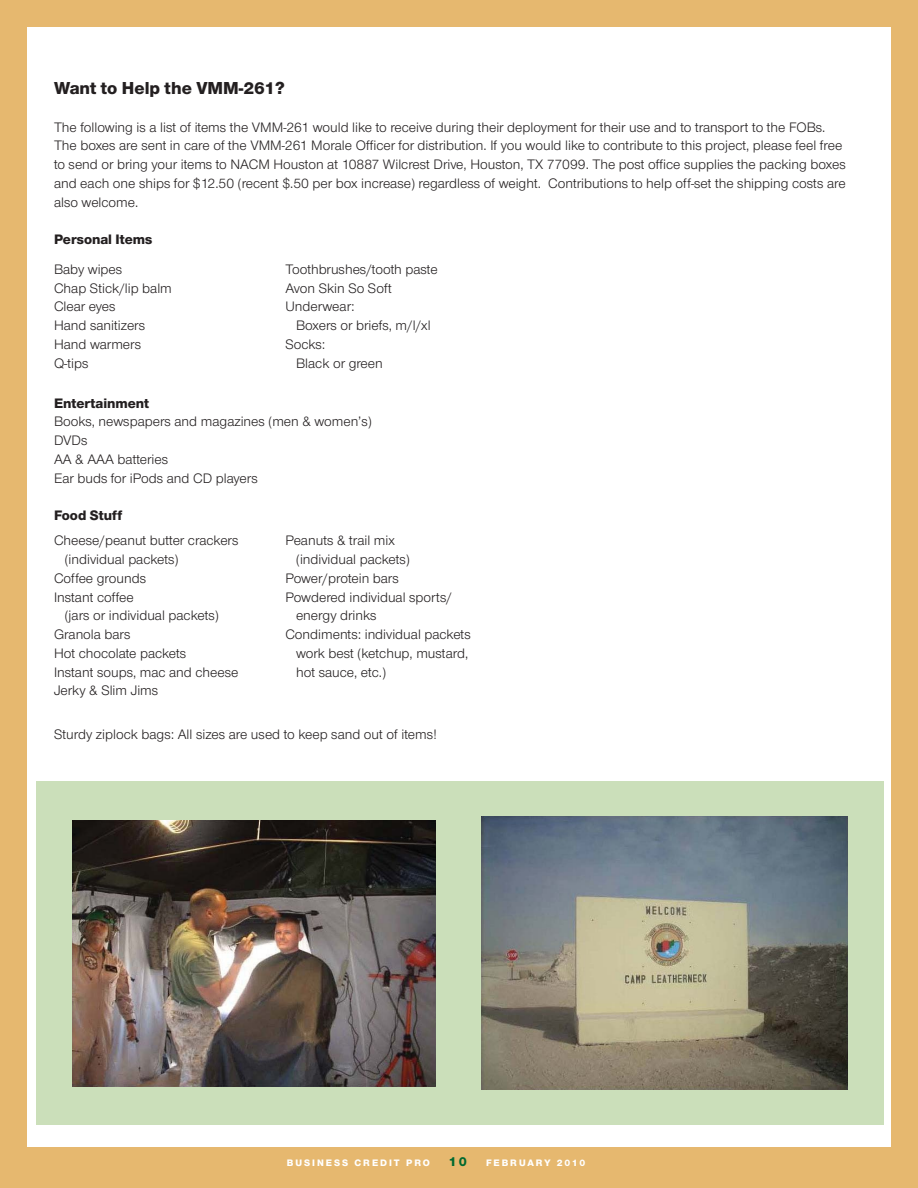
<style>
.page{position:relative;width:918px;height:1188px;background:#fff}
.page>*{position:absolute;margin:0;border:0;box-sizing:border-box;transform-origin:0 0}
.t1{font:800 18px "Nimbus Sans Novus T";color:#231f20}
.t2{font:14.25px/18.8px "Nimbus Sans Novus T";color:#231f20}
.t3{font:800 14.25px "Nimbus Sans Novus T";color:#231f20}
.t4{font:800 13.5px "Nimbus Sans Novus T";color:#006930}
.t5{font:800 9.75px "Nimbus Sans Novus T";letter-spacing:.2em;color:#fff}
</style>
<div class="page">
<div style="left:0;top:0;width:918px;height:27px;background:#e6b86f"></div>
<div style="left:0;top:0;width:27px;height:1148px;background:#e6b86f"></div>
<div style="left:0;top:1148px;width:918px;height:40px;background:#e6b86f"></div>
<div style="left:891px;top:0;width:27px;height:1148px;background:#e6b86f"></div>
<div style="left:36px;top:782px;width:847px;height:343px;background:#cbdfba"></div>
<img style="left:72px;top:820px;width:364px;height:266px">
<img style="left:482px;top:816px;width:366px;height:273px">
<p class="t1" style="left:54px;top:81px;width:232px">Want to Help the VMM-261?</p>
<p class="t2" style="left:54px;top:118px;width:793px">The following is a list of items the VMM-261 would like to receive during their deployment for their use and to transport to the FOBs.<br>The boxes are sent in care of the VMM-261 Morale Officer for distribution. If you would like to contribute to this project, please feel free to send or bring your items to NACM Houston at 10887 Wilcrest Drive, Houston, TX 77099. The post office supplies the packing boxes and each one ships for $12.50 (recent $.50 per box increase) regardless of weight. Contributions to help off-set the shipping costs are also welcome.</p>
<p class="t3" style="left:54px;top:234px;width:100px">Personal Items</p>
<p class="t2" style="left:54px;top:261px;width:119px">Baby wipes<br>Chap Stick/lip balm<br>Clear eyes<br>Hand sanitizers<br>Hand warmers<br>Q-tips</p>
<p class="t2" style="left:285px;top:261px;width:154px">Toothbrushes/tooth paste<br>Avon Skin So Soft<br>Underwear:</p>
<p class="t2" style="left:296px;top:317px;width:136px">Boxers or briefs, m/l/xl</p>
<p class="t2" style="left:285px;top:336px;width:41px">Socks:</p>
<p class="t2" style="left:296px;top:354px;width:88px">Black or green</p>
<p class="t3" style="left:54px;top:397px;width:97px">Entertainment</p>
<p class="t2" style="left:54px;top:413px;width:319px">Books, newspapers and magazines (men &amp; women’s)<br>DVDs<br>AA &amp; AAA batteries<br>Ear buds for iPods and CD players</p>
<p class="t3" style="left:54px;top:510px;width:70px">Food Stuff</p>
<p class="t2" style="left:54px;top:532px;width:186px">Cheese/peanut butter crackers</p>
<p class="t2" style="left:65px;top:551px;width:115px">(individual packets)</p>
<p class="t2" style="left:54px;top:570px;width:94px">Coffee grounds</p>
<p class="t2" style="left:54px;top:588px;width:81px">Instant coffee</p>
<p class="t2" style="left:65px;top:607px;width:156px">(jars or individual packets)</p>
<p class="t2" style="left:54px;top:626px;width:78px">Granola bars</p>
<p class="t2" style="left:54px;top:645px;width:134px">Hot chocolate packets</p>
<p class="t2" style="left:54px;top:663px;width:186px">Instant soups, mac and cheese</p>
<p class="t2" style="left:54px;top:682px;width:106px">Jerky &amp; Slim Jims</p>
<p class="t2" style="left:285px;top:532px;width:111px">Peanuts &amp; trail mix</p>
<p class="t2" style="left:296px;top:551px;width:115px">(individual packets)</p>
<p class="t2" style="left:285px;top:570px;width:115px">Power/protein bars</p>
<p class="t2" style="left:285px;top:588px;width:168px">Powdered individual sports/</p>
<p class="t2" style="left:296px;top:607px;width:82px">energy drinks</p>
<p class="t2" style="left:285px;top:626px;width:187px">Condiments: individual packets</p>
<p class="t2" style="left:296px;top:645px;width:174px">work best (ketchup, mustard,</p>
<p class="t2" style="left:296px;top:663px;width:92px">hot sauce, etc.)</p>
<p class="t2" style="left:54px;top:726px;width:384px">Sturdy ziplock bags: All sizes are used to keep sand out of items!</p>
<p class="t5" style="left:287px;top:1158px;width:145px">BUSINESS CREDIT PRO</p>
<p class="t4" style="left:448px;top:1156px;width:20px">10</p>
<p class="t5" style="left:486px;top:1158px;width:101px">FEBRUARY 2010</p>
</div>
